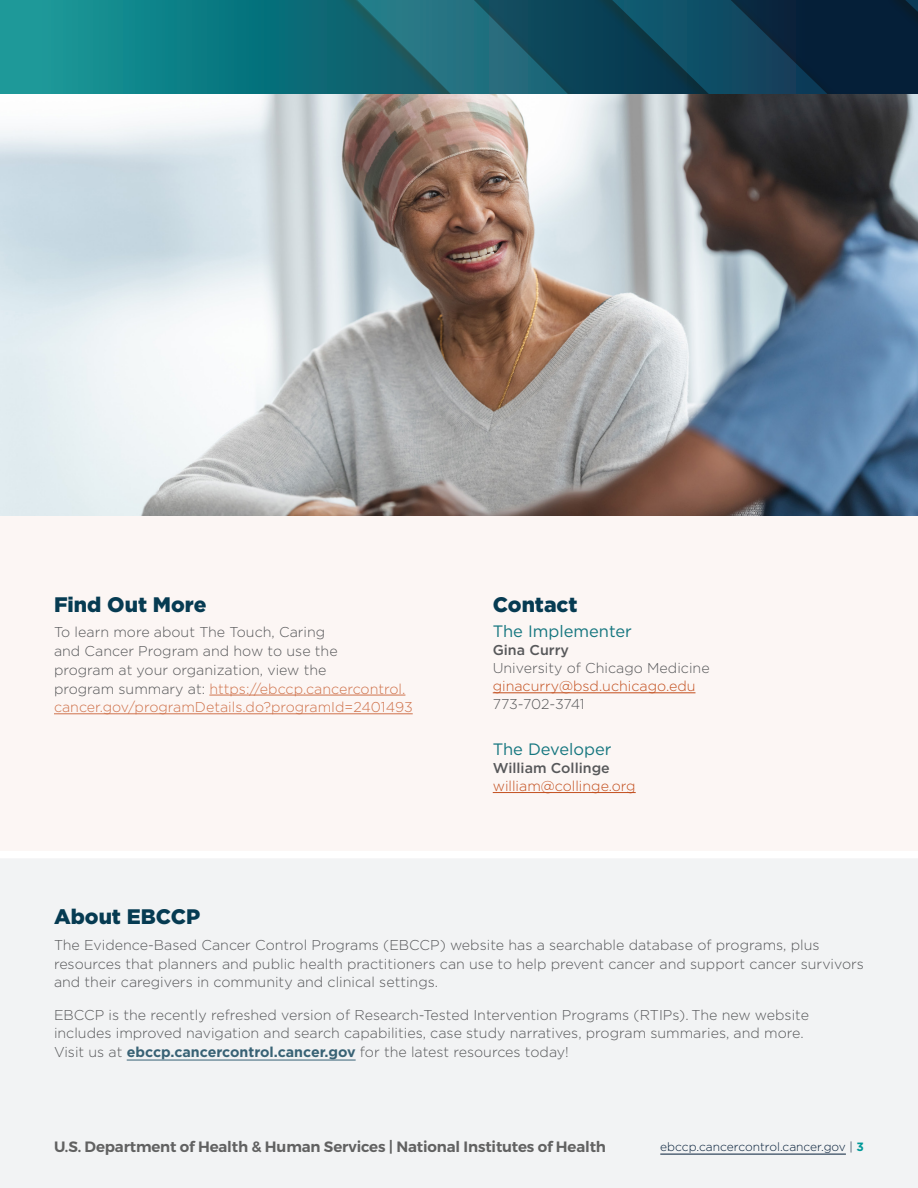
<style>
.page{position:relative;width:918px;height:1188px;background:#fff}
.page>*{position:absolute;margin:0;border:0;box-sizing:border-box;transform-origin:0 0}
.t1{font:900 21px "Gotham";color:#063b52}
.t2{font:16.5px "Gotham";color:#15767f}
.t3{font:600 15px "Montserrat";letter-spacing:-.01em;color:#616161}
.t4{font:300 14.25px/18.8px "Gotham";color:#57585a}
.t5{font:300 14.25px "Gotham";color:#c34f1e}
.t6{font:500 14.25px "Gotham";color:#57585a}
.t7{font:300 14.25px "Gotham";letter-spacing:-.02em;color:#57585a}
.t8{font:300 12px "Gotham";color:#051e38}
.s1{color:#cf724b}
.s2{font-weight:700;color:#386275}
.s3{font-weight:700;color:#099}
</style>
<div class="page">
<svg style="left:0;top:0;width:338px;height:95px;background:#128288"></svg>
<div style="left:338px;top:0;width:580px;height:116px;background:#f26323;opacity:.8"></div>
<svg style="left:344px;top:0;width:225px;height:95px;background:#1d6473"></svg>
<svg style="left:891px;top:0;width:27px;height:25px"></svg>
<svg style="left:598px;top:0;width:230px;height:95px;background:#0d3e55"></svg>
<img style="left:0;top:95px;width:918px;height:421px">
<div style="left:0;top:855px;width:918px;height:333px;background:#f2f3f4"></div>
<div style="left:0;top:516px;width:918px;height:339px;background:#fcf6f4"></div>
<hr style="left:209px;top:695px;width:196px;height:1px;background:#cf724b">
<hr style="left:54px;top:713px;width:359px;height:1px;background:#cf724b">
<hr style="left:493px;top:692px;width:202px;height:1px;background:#c34f1e">
<hr style="left:493px;top:792px;width:143px;height:1px;background:#c34f1e">
<hr style="left:127px;top:1060px;width:229px;height:1px;background:#386275">
<hr style="left:660px;top:1154px;width:186px;height:1px;background:#051e38">
<div style="left:0;top:851px;width:918px;height:7px;background:#fff"></div>
<h2 class="t1" style="left:54px;top:590px;width:154px">Find Out More</h2>
<p class="t4" style="left:54px;top:623px;width:360px">To learn more about The Touch, Caring<br>and Cancer Program and how to use the<br>program at your organization, view the<br>program summary at: <span class="s1">https://ebccp.cancercontrol. cancer.gov/programDetails.do?programId=2401493</span></p>
<h2 class="t1" style="left:493px;top:590px;width:86px">Contact</h2>
<h3 class="t2" style="left:493px;top:621px;width:141px">The Implementer</h3>
<p class="t6" style="left:493px;top:641px;width:78px">Gina Curry</p>
<p class="t4" style="left:493px;top:659px;width:218px">University of Chicago Medicine</p>
<p class="t5" style="left:493px;top:677px;width:204px">ginacurry@bsd.uchicago.edu</p>
<p class="t7" style="left:493px;top:695px;width:93px">773-702-3741</p>
<h3 class="t2" style="left:493px;top:739px;width:120px">The Developer</h3>
<p class="t6" style="left:493px;top:759px;width:119px">William Collinge</p>
<p class="t5" style="left:493px;top:777px;width:144px">william@collinge.org</p>
<h2 class="t1" style="left:54px;top:902px;width:148px">About EBCCP</h2>
<p class="t4" style="left:54px;top:935px;width:811px">The Evidence-Based Cancer Control Programs (EBCCP) website has a searchable database of programs, plus resources that planners and public health practitioners can use to help prevent cancer and support cancer survivors and their caregivers in community and clinical settings.</p>
<p class="t4" style="left:54px;top:1005px;width:757px">EBCCP is the recently refreshed version of Research-Tested Intervention Programs (RTIPs). The new website includes improved navigation and search capabilities, case study narratives, program summaries, and more.<br>Visit us at <span class="s2">ebccp.cancercontrol.cancer.gov</span> for the latest resources today!</p>
<p class="t3" style="left:54px;top:1137px;width:554px">U.S. Department of Health &amp; Human Services | National Institutes of Health</p>
<p class="t8" style="left:660px;top:1139px;width:205px">ebccp.cancercontrol.cancer.gov | <span class="s3">3</span></p>
</div>
